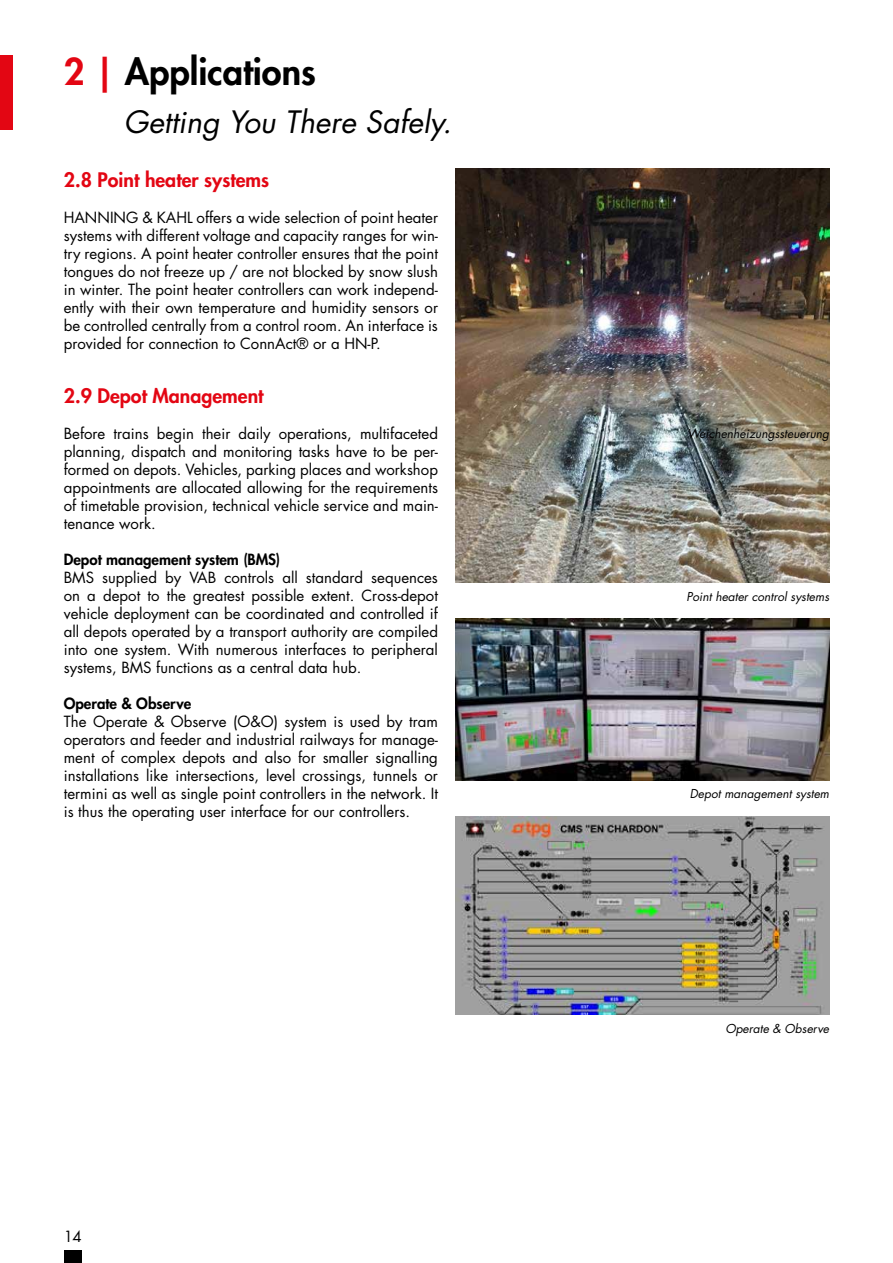
<style>
.page{position:relative;width:893px;height:1263px;background:#fff}
.page>*{position:absolute;margin:0;border:0;box-sizing:border-box;transform-origin:0 0}
.t1{font:800 36px "Futura Std";color:#000}
.t2{font:italic 30px "Futura Std";color:#000}
.t3{font:800 19.5px "Futura Std";color:#e30613}
.t4{font:15px/18px "Futura Std";color:#000;text-align:justify}
.t5{font:800 15px "Futura Std";color:#000}
.t6{font:italic 12px "Futura Std";color:#000}
.s1{color:#e30613}
</style>
<div class="page">
<div style="left:64px;top:1250px;width:18px;height:13px;background:#000"></div>
<div style="left:0;top:55px;width:13px;height:74px;background:#e30613"></div>
<img style="left:455px;top:619px;width:374px;height:162px">
<img style="left:455px;top:817px;width:374px;height:198px">
<img style="left:455px;top:169px;width:374px;height:414px">
<h1 class="t1" style="left:64px;top:49px;width:254px"><span class="s1">2 |</span> Applications</h1>
<h2 class="t2" style="left:124px;top:102px;width:329px">Getting You There Safely.</h2>
<h3 class="t3" style="left:64px;top:167px;width:207px">2.8 Point heater systems</h3>
<p class="t4" style="left:64px;top:208px;width:376px">HANNING &amp; KAHL offers a wide selection of point heater systems with different voltage and capacity ranges for win&shy;try regions. A point heater controller ensures that the point tongues do not freeze up / are not blocked by snow slush in winter. The point heater controllers can work independ&shy;ently with their own temperature and humidity sensors or be controlled centrally from a control room. An interface is provided for connection to ConnAct® or a HN-P.</p>
<h3 class="t3" style="left:64px;top:383px;width:201px">2.9 Depot Management</h3>
<p class="t4" style="left:64px;top:424px;width:376px">Before trains begin their daily operations, multifaceted planning, dispatch and monitoring tasks have to be per&shy;formed on depots. Vehicles, parking places and workshop appointments are allocated allowing for the requirements of timetable provision, technical vehicle service and main&shy;tenance work.</p>
<p class="t5" style="left:64px;top:549px;width:218px">Depot management system (BMS)</p>
<p class="t4" style="left:64px;top:568px;width:376px">BMS supplied by VAB controls all standard sequences on a depot to the greatest possible extent. Cross-depot vehicle deployment can be coordinated and controlled if all depots operated by a transport authority are compiled into one system. With numerous interfaces to peripheral systems, BMS functions as a central data hub.</p>
<p class="t5" style="left:64px;top:693px;width:129px">Operate &amp; Observe</p>
<p class="t4" style="left:64px;top:712px;width:376px">The Operate &amp; Observe (O&amp;O) system is used by tram operators and feeder and industrial railways for manage&shy;ment of complex depots and also for smaller signalling installations like intersections, level crossings, tunnels or termini as well as single point controllers in the network. It is thus the operating user interface for our controllers.</p>
<p class="t4" style="left:64px;top:1227px;width:19px">14</p>
<p class="t6" style="left:687px;top:426px;width:143px">Weichenheizungssteuerung</p>
<p class="t6" style="left:686px;top:588px;width:144px">Point heater control systems</p>
<p class="t6" style="left:690px;top:786px;width:141px">Depot management system</p>
<p class="t6" style="left:725px;top:1020px;width:105px">Operate &amp; Observe</p>
</div>
